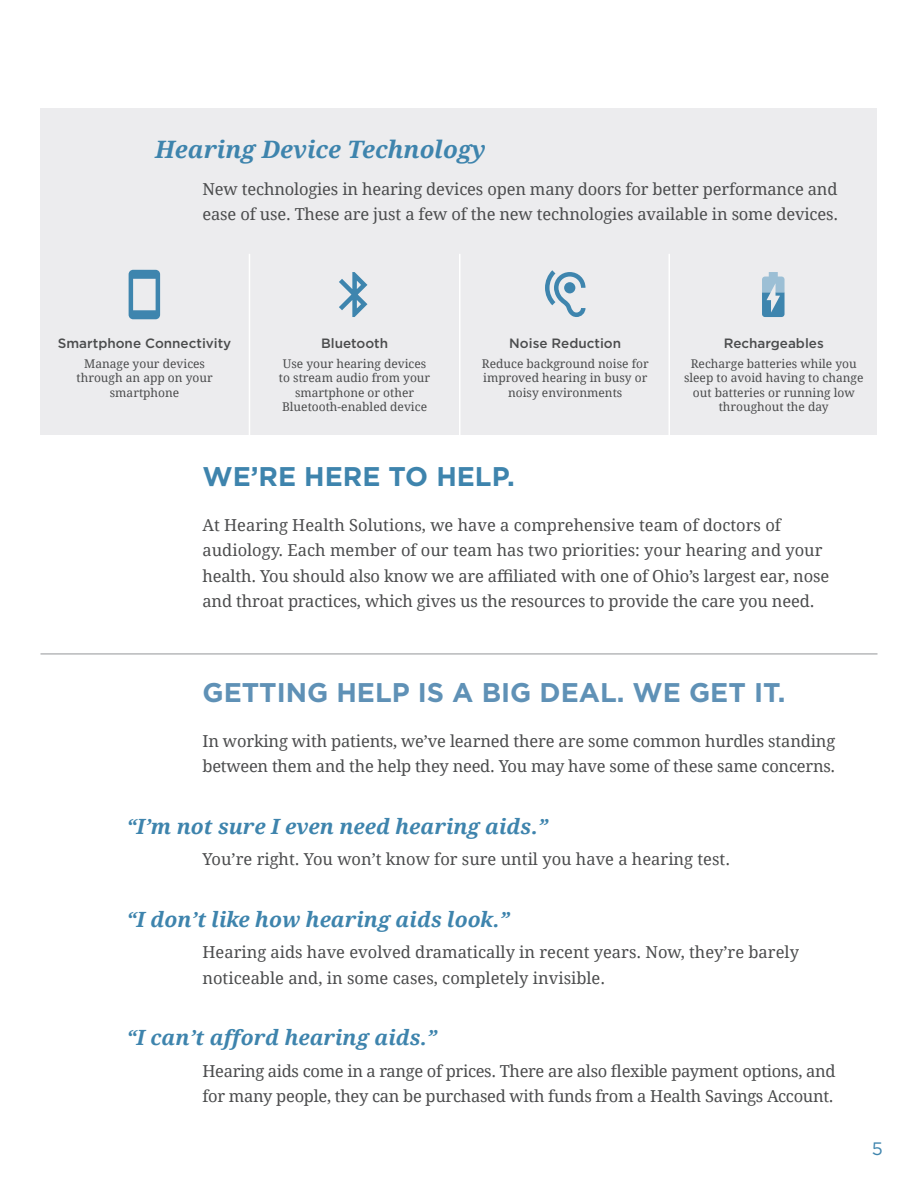
<style>
.page{position:relative;width:918px;height:1188px;background:#fff}
.page>*{position:absolute;margin:0;border:0;box-sizing:border-box;transform-origin:0 0}
.t1{font:700 27px "Gotham";color:#5f91b6}
.t2{font:700 27px "Gotham";color:#3e84ad}
.t3{font:italic 700 24px "Droid Serif";color:#3e84ad}
.t4{font:italic 700 21px "Droid Serif";color:#3e84ad}
.t5{font:18px "Gotham";color:#3e84ad}
.t6{font:16.5px/25.5px "Droid Serif";letter-spacing:-.01em;color:#4b4c4d}
.t7{font:500 13.5px "Gotham";color:#4b4c4d}
.t8{font:12px/14.4px "Droid Serif";color:#4b4c4d;text-align:center}
</style>
<div class="page">
<hr style="left:40px;top:654px;width:838px;height:1px;background:#939598">
<div style="left:40px;top:108px;width:838px;height:326px;background:#ececee"></div>
<hr style="left:249px;top:254px;width:1px;height:188px;background:#fff">
<hr style="left:459px;top:254px;width:1px;height:188px;background:#fff">
<hr style="left:669px;top:254px;width:1px;height:188px;background:#fff">
<svg style="left:129px;top:270px;width:31px;height:49px"></svg>
<svg style="left:339px;top:272px;width:28px;height:45px"></svg>
<svg style="left:545px;top:270px;width:41px;height:47px"></svg>
<svg style="left:762px;top:272px;width:23px;height:45px"></svg>
<p class="t3" style="left:155px;top:132px;width:332px">Hearing Device Technology</p>
<p class="t6" style="left:202px;top:175px;width:637px">New technologies in hearing devices open many doors for better performance and ease of use. These are just a few of the new technologies available in some devices.</p>
<p class="t7" style="left:58px;top:335px;width:175px">Smartphone Connectivity</p>
<p class="t8" style="left:77px;top:356px;width:138px">Manage your devices through an app on your smartphone</p>
<p class="t7" style="left:321px;top:335px;width:69px">Bluetooth</p>
<p class="t8" style="left:279px;top:356px;width:153px">Use your hearing devices to stream audio from your smartphone or other<br>Bluetooth-enabled device</p>
<p class="t7" style="left:509px;top:335px;width:113px">Noise Reduction</p>
<p class="t8" style="left:482px;top:356px;width:168px">Reduce background noise for improved hearing in busy or noisy environments</p>
<p class="t7" style="left:724px;top:335px;width:102px">Rechargeables</p>
<p class="t8" style="left:684px;top:356px;width:181px">Recharge batteries while you sleep to avoid having to change out batteries or running low throughout the day</p>
<p class="t2" style="left:202px;top:461px;width:314px">WE’RE HERE TO HELP.</p>
<p class="t6" style="left:202px;top:512px;width:628px">At Hearing Health Solutions, we have a comprehensive team of doctors of audiology. Each member of our team has two priorities: your hearing and your health. You should also know we are affiliated with one of Ohio’s largest ear, nose and throat practices, which gives us the resources to provide the care you need.</p>
<p class="t1" style="left:202px;top:677px;width:585px">GETTING HELP IS A BIG DEAL. WE GET IT.</p>
<p class="t6" style="left:202px;top:728px;width:634px">In working with patients, we’ve learned there are some common hurdles standing between them and the help they need. You may have some of these same concerns.</p>
<p class="t4" style="left:126px;top:812px;width:423px">“I’m not sure I even need hearing aids.”</p>
<p class="t6" style="left:202px;top:846px;width:529px">You’re right. You won’t know for sure until you have a hearing test.</p>
<p class="t4" style="left:126px;top:904px;width:385px">“I don’t like how hearing aids look.”</p>
<p class="t6" style="left:202px;top:939px;width:598px">Hearing aids have evolved dramatically in recent years. Now, they’re barely noticeable and, in some cases, completely invisible.</p>
<p class="t4" style="left:126px;top:1023px;width:312px">“I can’t afford hearing aids.”</p>
<p class="t6" style="left:202px;top:1058px;width:635px">Hearing aids come in a range of prices. There are also flexible payment options, and for many people, they can be purchased with funds from a Health Savings Account.</p>
<p class="t5" style="left:872px;top:1139px;width:13px">5</p>
</div>
